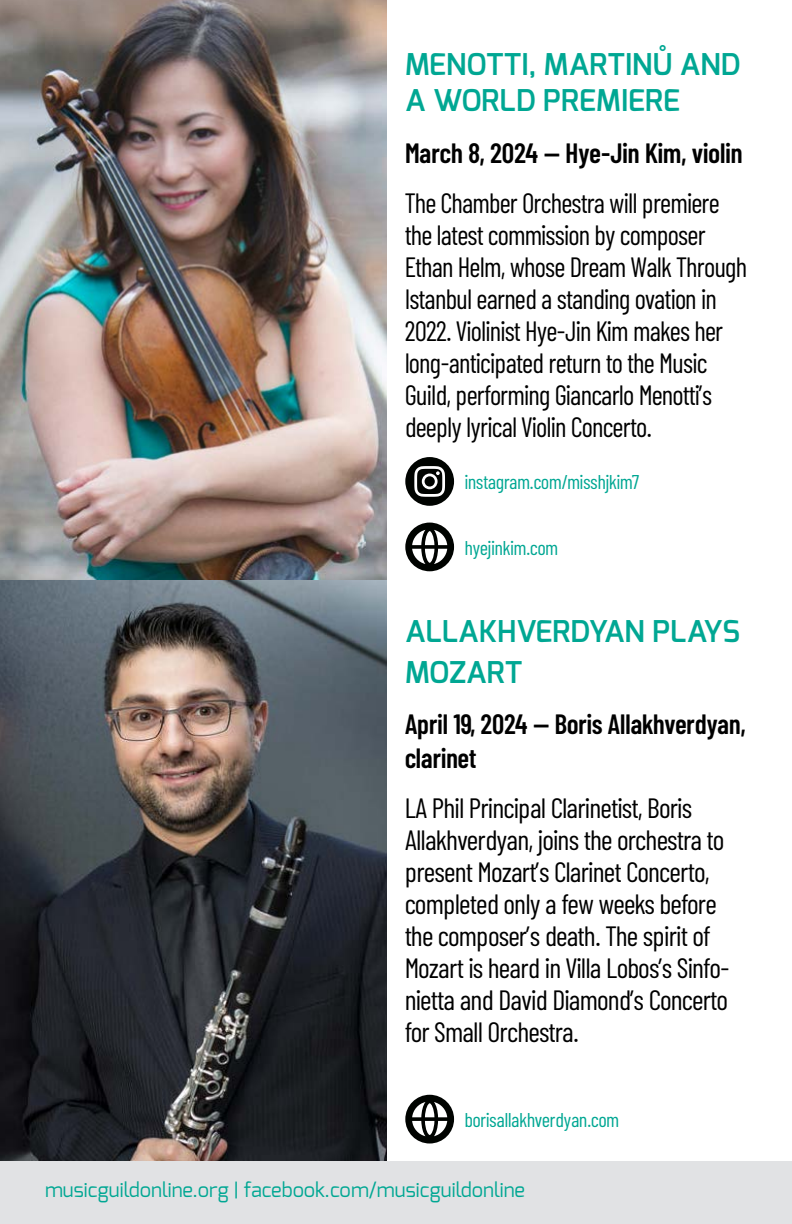
<style>
.page{position:relative;width:792px;height:1224px;background:#fff}
.page>*{position:absolute;margin:0;border:0;box-sizing:border-box;transform-origin:0 0}
.t1{font:600 30px/36px "Exo";color:#00a793}
.t2{font:28px/32px "Barlow Condensed";letter-spacing:-.01em;color:#000;scale:.96 1}
.t3{font:28px/32px "Barlow Condensed";letter-spacing:-.01em;color:#000}
.t4{font:600 28px/33.6px "Barlow Condensed";color:#000}
.t5{font:20px "Barlow Condensed";color:#00a793}
.t6{font:20px "Exo";color:#00a793}
</style>
<div class="page">
<div style="left:0;top:1161px;width:792px;height:63px;background:#e1e2e4"></div>
<img style="left:0;top:0;width:387px;height:1161px">
<div style="left:405px;top:457px;width:49px;height:49px;background:#000300;border-radius:50%"></div>
<svg style="left:414px;top:466px;width:31px;height:31px"></svg>
<div style="left:405px;top:1095px;width:49px;height:49px;background:#000300;border-radius:50%"></div>
<svg style="left:412px;top:1102px;width:35px;height:34px"></svg>
<div style="left:405px;top:523px;width:49px;height:48px;background:#000300;border-radius:50%"></div>
<svg style="left:412px;top:530px;width:35px;height:34px"></svg>
<p class="t1" style="left:405px;top:46px;width:337px">MENOTTI, MARTINŮ AND<br>A WORLD PREMIERE</p>
<p class="t4" style="left:405px;top:134px;width:339px">March 8, 2024 — Hye-Jin Kim, violin</p>
<p class="t2" style="left:405px;top:185px;width:358px">The Chamber Orchestra will premiere the latest commission by composer Ethan Helm, whose Dream Walk Through Istanbul earned a standing ovation in 2022. Violinist Hye-Jin Kim makes her long-anticipated return to the Music Guild, performing Giancarlo Menotti’s deeply lyrical Violin Concerto.</p>
<p class="t5" style="left:465px;top:468px;width:176px">instagram.com/misshjkim7</p>
<p class="t5" style="left:465px;top:533px;width:95px">hyejinkim.com</p>
<p class="t1" style="left:405px;top:611px;width:337px;line-height:40.8px">ALLAKHVERDYAN PLAYS<br>MOZART</p>
<p class="t4" style="left:405px;top:706px;width:342px">April 19, 2024 — Boris Allakhverdyan, clarinet</p>
<p class="t3" style="left:405px;top:790px;width:326px">LA Phil Principal Clarinetist, Boris Allakhverdyan, joins the orchestra to present Mozart’s Clarinet Concerto, completed only a few weeks before the composer’s death. The spirit of Mozart is heard in Villa Lobos’s Sinfo&shy;nietta and David Diamond’s Concerto for Small Orchestra.</p>
<p class="t5" style="left:465px;top:1106px;width:156px">borisallakhverdyan.com</p>
<p class="t6" style="left:45px;top:1177px;width:482px">musicguildonline.org | facebook.com/musicguildonline</p>
</div>
